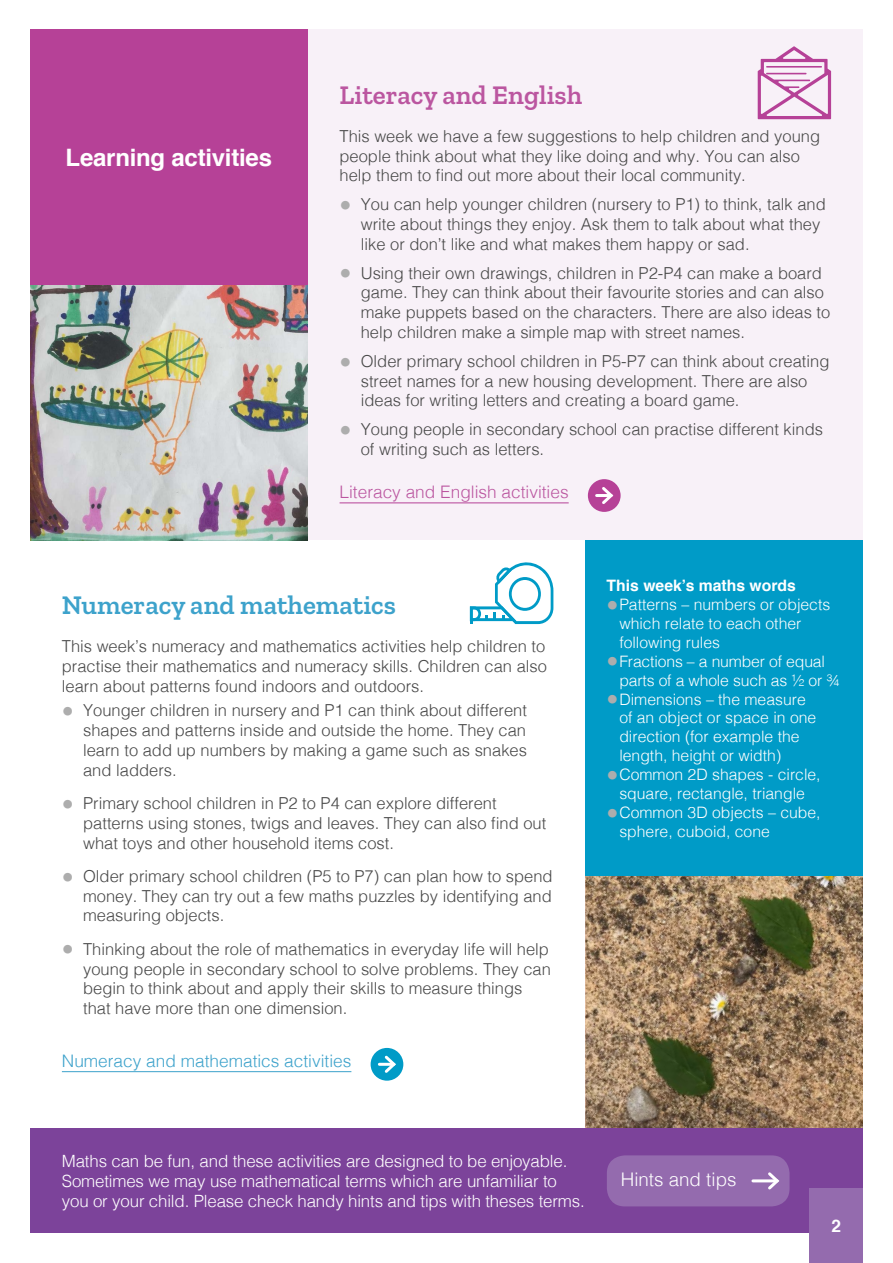
<style>
.page{position:relative;width:893px;height:1263px;background:#fff}
.page>*{position:absolute;margin:0;border:0;box-sizing:border-box;transform-origin:0 0}
.headers{font:600 27px "Zilla Slab";color:#3da2cb}
.headers-2{font:600 27px "Zilla Slab";color:#bb56a0}
.header_2{font:700 24px "Helvetica";letter-spacing:-.01em;color:#fff}
.Normal_text{font:300 18.75px "Helvetica";color:#fff}
.Normal_text-2{font:300 17.25px "Helvetica";color:#3da2cb}
.Normal_text-3{font:300 17.25px "Helvetica";color:#bb56a0}
.Normal_text-4{font:700 17.25px "Helvetica";color:#fff}
.notes{font:300 16.8px/20.2px "Helvetica";letter-spacing:-.01em;color:#fff}
.Normal_text-5{font:300 16.5px/19.8px "Helvetica";color:#474747}
.t1{font:300 15.75px/18.9px "Helvetica";color:#fff}
.Normal_text-6{font:700 15.75px "Helvetica";color:#fff}
.s1{font-size:24px;color:#adadad}
</style>
<div class="page">
<img style="left:585px;top:876px;width:278px;height:253px">
<div style="left:308px;top:30px;width:555px;height:510px;background:#f8f1f8"></div>
<img style="left:30px;top:285px;width:278px;height:255px">
<div style="left:30px;top:30px;width:278px;height:255px;background:#b64197"></div>
<div style="left:30px;top:1129px;width:833px;height:104px;background:#7c439a"></div>
<hr style="left:340px;top:502px;width:229px;height:1px;background:#b64197">
<div style="left:588px;top:479px;width:33px;height:33px;background:#b64197;border-radius:50%"></div>
<hr style="left:597px;top:494px;width:14px;height:3px;background:#fff">
<svg style="left:602px;top:487px;width:12px;height:17px"></svg>
<hr style="left:62px;top:1071px;width:289px;height:1px;background:#3da2cb">
<div style="left:371px;top:1048px;width:32px;height:33px;background:#009bc7;border-radius:50%"></div>
<hr style="left:379px;top:1063px;width:15px;height:3px;background:#fff">
<svg style="left:382px;top:1055px;width:14px;height:18px"></svg>
<div style="left:607px;top:1155px;width:182px;height:51px;background:#946bae;border-radius:18px"></div>
<hr style="left:753px;top:1179px;width:24px;height:3px;background:#fff">
<svg style="left:765px;top:1172px;width:15px;height:18px"></svg>
<div style="left:810px;top:1189px;width:53px;height:74px;background:#946bae"></div>
<div style="left:585px;top:540px;width:278px;height:336px;background:#009bc7"></div>
<svg style="left:758px;top:46px;width:73px;height:73px"></svg>
<hr style="left:766px;top:66px;width:56px;height:2px;background:#b64197">
<hr style="left:766px;top:73px;width:40px;height:1px;background:#b64197">
<svg style="left:470px;top:562px;width:83px;height:62px"></svg>
<p class="header_2" style="left:66px;top:138px;width:208px">Learning activities</p>
<p class="headers-2" style="left:340px;top:80px;width:244px">Literacy and English</p>
<p class="Normal_text-5" style="left:340px;top:125px;width:482px">This week we have a few suggestions to help children and young people think about what they like doing and why. You can also help them to find out more about their local community.</p>
<p class="Normal_text-5" style="left:361px;top:193px;width:466px;text-indent:-21px"><span class="s1">•</span> You can help younger children (nursery to P1) to think, talk and write about things they enjoy. Ask them to talk about what they like or don’t like and what makes them happy or sad.</p>
<p class="Normal_text-5" style="left:361px;top:262px;width:471px;text-indent:-21px"><span class="s1">•</span> Using their own drawings, children in P2-P4 can make a board game. They can think about their favourite stories and can also make puppets based on the characters. There are also ideas to help children make a simple map with street names.</p>
<p class="Normal_text-5" style="left:361px;top:350px;width:470px;text-indent:-21px"><span class="s1">•</span> Older primary school children in P5-P7 can think about creating street names for a new housing development. There are also ideas for writing letters and creating a board game.</p>
<p class="Normal_text-5" style="left:361px;top:418px;width:464px;text-indent:-21px"><span class="s1">•</span> Young people in secondary school can practise different kinds of writing such as letters.</p>
<p class="Normal_text-3" style="left:340px;top:478px;width:231px">Literacy and English activities</p>
<p class="headers" style="left:62px;top:590px;width:336px">Numeracy and mathematics</p>
<p class="Normal_text-5" style="left:62px;top:635px;width:487px;text-align:justify">This week’s numeracy and mathematics activities help children to practise their mathematics and numeracy skills. Children can also learn about patterns found indoors and outdoors.</p>
<p class="Normal_text-5" style="left:83px;top:699px;width:445px;text-align:justify;text-indent:-21px"><span class="s1">•</span> Younger children in nursery and P1 can think about different shapes and patterns inside and outside the home. They can learn to add up numbers by making a game such as snakes and ladders.</p>
<p class="Normal_text-5" style="left:83px;top:792px;width:465px;text-indent:-21px"><span class="s1">•</span> Primary school children in P2 to P4 can explore different patterns using stones, twigs and leaves. They can also find out what toys and other household items cost.</p>
<p class="Normal_text-5" style="left:83px;top:865px;width:471px;text-align:justify;text-indent:-21px"><span class="s1">•</span> Older primary school children (P5 to P7) can plan how to spend money. They can try out a few maths puzzles by identifying and measuring objects.</p>
<p class="Normal_text-5" style="left:83px;top:938px;width:469px;text-indent:-21px"><span class="s1">•</span> Thinking about the role of mathematics in everyday life will help young people in secondary school to solve problems. They can begin to think about and apply their skills to measure things that have more than one dimension.</p>
<p class="Normal_text-2" style="left:62px;top:1046px;width:291px">Numeracy and mathematics activities</p>
<p class="Normal_text-6" style="left:607px;top:573px;width:191px">This week’s maths words</p>
<p class="t1" style="left:619px;top:594px;width:212px;text-indent:-13px"><span class="s1">•</span>Patterns – numbers or objects which relate to each other following rules</p>
<p class="t1" style="left:619px;top:650px;width:222px;text-indent:-13px"><span class="s1">•</span>Fractions – a number of equal parts of a whole such as ½ or ¾</p>
<p class="t1" style="left:619px;top:688px;width:198px;text-indent:-13px"><span class="s1">•</span>Dimensions – the measure of an object or space in one direction (for example the length, height or width)</p>
<p class="t1" style="left:607px;top:764px;width:216px;text-align:center"><span class="s1">•</span>Common 2D shapes - circle, square, rectangle, triangle</p>
<p class="t1" style="left:619px;top:802px;width:203px;text-indent:-13px"><span class="s1">•</span>Common 3D objects – cube, sphere, cuboid, cone</p>
<p class="notes" style="left:62px;top:1149px;width:524px">Maths can be fun, and these activities are designed to be enjoyable.<br>Sometimes we may use mathematical terms which are unfamiliar to you or your child. Please check handy hints and tips with theses terms.</p>
<p class="Normal_text" style="left:621px;top:1163px;width:117px">Hints and tips</p>
<p class="Normal_text-4" style="left:832px;top:1212px;width:11px">2</p>
</div>
